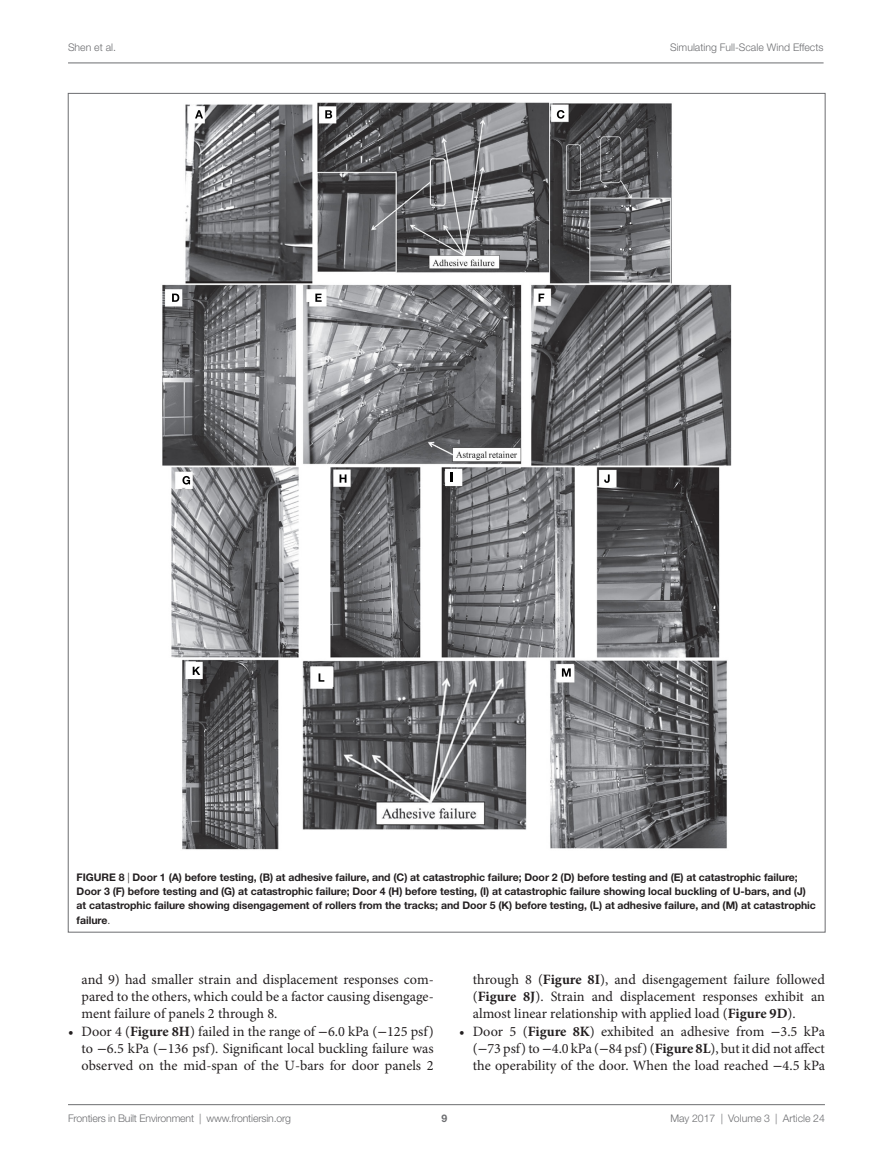
<style>
.page{position:relative;width:893px;height:1170px;background:#fff}
.page>*{position:absolute;margin:0;border:0;box-sizing:border-box;transform-origin:0 0}
.t1{font:14.25px/17.2px "Minion Pro";color:#231f20;text-align:justify}
.t2{font:700 10.5px/14.2px "Helvetica Neue LT Std";letter-spacing:-.005em;color:#231f20}
.t3{font:300 10.5px "Helvetica Neue LT Std";color:#6c6d70}
.t4{font:700 10.5px "Helvetica Neue LT Std";color:#6c6d70}
.s1{font-weight:300}
.s2{font-weight:700}
.s3{font-family:"STIX General"}
</style>
<div class="page">
<img style="left:162px;top:102px;width:570px;height:748px">
<svg style="left:195px;top:110px;width:8px;height:8px"></svg>
<svg style="left:325px;top:110px;width:7px;height:8px"></svg>
<svg style="left:557px;top:110px;width:7px;height:9px"></svg>
<svg style="left:172px;top:293px;width:7px;height:9px"></svg>
<svg style="left:315px;top:293px;width:7px;height:9px"></svg>
<svg style="left:539px;top:293px;width:5px;height:9px"></svg>
<svg style="left:182px;top:476px;width:8px;height:8px"></svg>
<svg style="left:340px;top:474px;width:6px;height:8px"></svg>
<svg style="left:451px;top:472px;width:2px;height:9px"></svg>
<svg style="left:193px;top:666px;width:7px;height:9px"></svg>
<svg style="left:319px;top:673px;width:5px;height:8px"></svg>
<svg style="left:562px;top:668px;width:9px;height:8px"></svg>
<svg style="left:604px;top:474px;width:6px;height:9px"></svg>
<hr style="left:68px;top:1104px;width:757px;height:1px;background:#6c6d70">
<hr style="left:68px;top:63px;width:755px;height:1px;background:#6c6d70">
<p class="t3" style="left:68px;top:41px;width:50px">Shen et al.</p>
<p class="t3" style="left:670px;top:41px;width:155px">Simulating Full-Scale Wind Effects</p>
<p class="t2" style="left:77px;top:869px;width:741px">Figure 8 <span class="s1">|</span> Door 1 (A) before testing, (B) at adhesive failure, and (C) at catastrophic failure; Door 2 (D) before testing and (E) at catastrophic failure; Door 3 (F) before testing and (G) at catastrophic failure; Door 4 (H) before testing, (I) at catastrophic failure showing local buckling of U-bars, and (J) at catastrophic failure showing disengagement of rollers from the tracks; and Door 5 (K) before testing, (L) at adhesive failure, and (M) at catastrophic failure<span class="s1">.</span></p>
<p class="t1" style="left:82px;top:970px;width:354px">and 9) had smaller strain and displacement responses com&shy;pared to the others, which could be a factor causing disengage&shy;ment failure of panels 2 through 8.</p>
<p class="t1" style="left:82px;top:1022px;width:354px;text-indent:-13px">• Door 4 (<span class="s2">Figure 8H</span>) failed in the range of <span class="s3">−</span>6.0 kPa (<span class="s3">−</span>125 psf) to <span class="s3">−</span>6.5 kPa (<span class="s3">−</span>136 psf). Significant local buckling failure was observed on the mid-span of the U-bars for door panels 2</p>
<p class="t1" style="left:473px;top:970px;width:354px">through 8 (<span class="s2">Figure 8I</span>), and disengagement failure followed (<span class="s2">Figure 8J</span>). Strain and displacement responses exhibit an almost linear relationship with applied load (<span class="s2">Figure 9D</span>).</p>
<p class="t1" style="left:473px;top:1022px;width:354px;text-indent:-13px">• Door 5 (<span class="s2">Figure 8K</span>) exhibited an adhesive from <span class="s3">−</span>3.5 kPa (<span class="s3">−</span>73 psf) to <span class="s3">−</span>4.0 kPa (<span class="s3">−</span>84 psf) (<span class="s2">Figure 8L</span>), but it did not affect the operability of the door. When the load reached <span class="s3">−</span>4.5 kPa</p>
<p class="t3" style="left:68px;top:1111px;width:225px">Frontiers in Built Environment | www.frontiersin.org</p>
<p class="t3" style="left:670px;top:1111px;width:156px">May 2017 | Volume 3 | Article 24</p>
<p class="t4" style="left:441px;top:1111px;width:7px">9</p>
</div>
